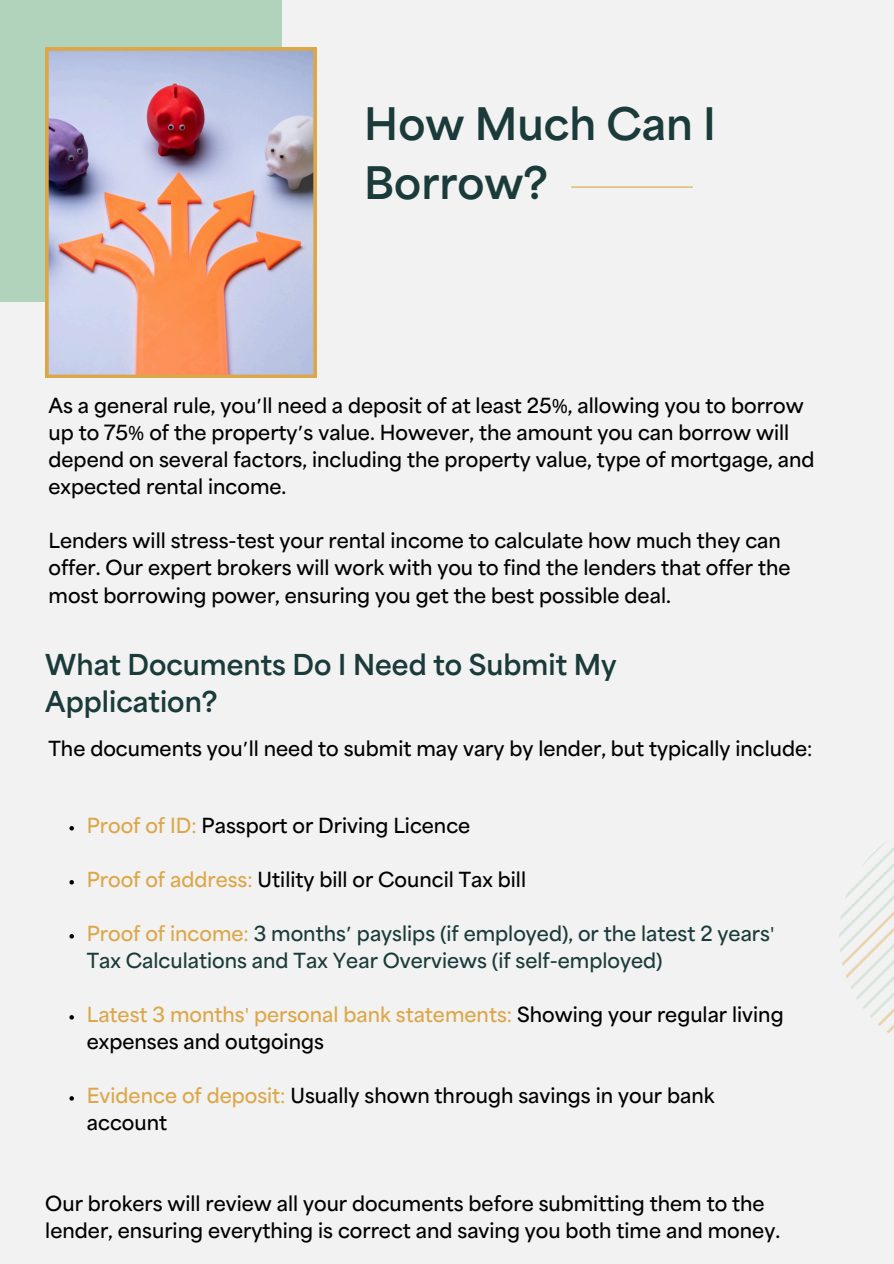
<style>
.page{position:relative;width:894px;height:1264px;background:#fff}
.page>*{position:absolute;margin:0;border:0;box-sizing:border-box;transform-origin:0 0}
.t1{font:800 42px/58.5px "Area Normal Trial";color:#1a3b3a}
.t2{font:800 27px/37.2px "Area Normal Trial";color:#1a3b3a}
.t3{font:700 19.5px/27px "Area Normal Trial";color:#000}
.t4{font:700 19.5px/27px "Area Normal Trial";color:#1a3b3a}
.s1{font-family:"Noto Sans Gurmukhi";font-weight:400}
.s2{font-family:"Noto Sans";font-weight:400}
.s3{color:#dca749}
.s4{font-family:"Noto Sans";font-weight:400;color:#dca749}
</style>
<div class="page">
<div style="left:0;top:0;width:893px;height:1263px;background:#f2f2f2"></div>
<div style="left:0;top:0;width:281px;height:302px;background:#b1d3bb"></div>
<img style="left:45px;top:47px;width:271px;height:331px">
<svg style="left:839px;top:841px;width:54px;height:192px"></svg>
<hr style="left:571px;top:186px;width:121px;height:2px;background:#dca749">
<svg style="left:69px;top:826px;width:5px;height:4px"></svg>
<svg style="left:69px;top:880px;width:5px;height:4px"></svg>
<svg style="left:69px;top:934px;width:5px;height:4px"></svg>
<svg style="left:69px;top:1015px;width:5px;height:4px"></svg>
<svg style="left:69px;top:1096px;width:5px;height:4px"></svg>
<p class="t1" style="left:364px;top:99px;width:353px">How Much Can I<br>Borrow?</p>
<h1 class="t3" style="left:48px;top:394px;width:767px">As a general rule, you<span class="s1">’</span>ll need a deposit of at least 25<span class="s2">%</span>, allowing you to borrow up to 75<span class="s2">%</span> of the property<span class="s1">’</span>s value. However, the amount you can borrow will depend on several factors, including the property value, type of mortgage, and expected rental income.</h1>
<p class="t3" style="left:48px;top:529px;width:743px">Lenders will stress-test your rental income to calculate how much they can offer. Our expert brokers will work with you to find the lenders that offer the most borrowing power, ensuring you get the best possible deal.</p>
<p class="t2" style="left:45px;top:649px;width:572px">What Documents Do I Need to Submit My<br>Application?</p>
<p class="t3" style="left:48px;top:737px;width:765px">The documents you<span class="s1">’</span>ll need to submit may vary by lender, but typically include<span class="s2">:</span></p>
<h3 class="t3" style="left:87px;top:813px;width:385px"><span class="s3">Proof of ID</span><span class="s4">:</span> Passport or Driving Licence</h3>
<h3 class="t3" style="left:87px;top:867px;width:440px"><span class="s3">Proof of address</span><span class="s4">:</span> Utility bill or Council Tax bill</h3>
<h2 class="t4" style="left:87px;top:921px;width:689px"><span class="s3">Proof of income</span><span class="s4">:</span> 3 months<span class="s1">’</span> payslips (if employed), or the latest 2 years<span class="s2">'<br></span>Tax Calculations and Tax Year Overviews (if self-employed)</h2>
<h3 class="t3" style="left:87px;top:1002px;width:698px"><span class="s3">Latest 3 months</span><span class="s4">'</span> <span class="s3">personal bank statements</span><span class="s4">:</span> Showing your regular living expenses and outgoings</h3>
<p class="t3" style="left:87px;top:1083px;width:629px"><span class="s3">Evidence of deposit</span><span class="s4">:</span> Usually shown through savings in your bank account</p>
<p class="t3" style="left:45px;top:1191px;width:736px">Our brokers will review all your documents before submitting them to the lender, ensuring everything is correct and saving you both time and money.</p>
</div>
